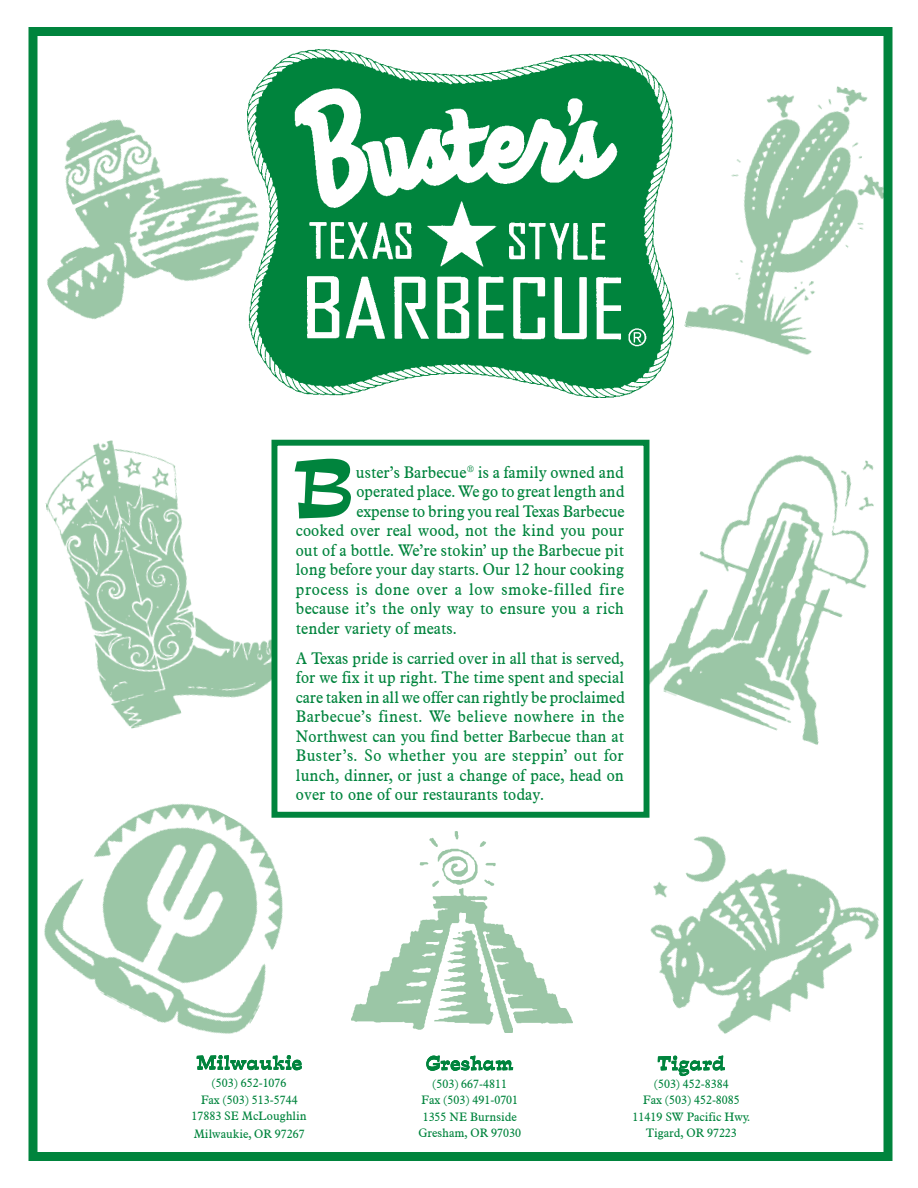
<style>
.page{position:relative;width:918px;height:1188px;background:#fff}
.page>*{position:absolute;margin:0;border:0;box-sizing:border-box;transform-origin:0 0}
.t1{font:16.5px/19.5px "Aldine 721 BT";letter-spacing:.005em;color:#00843d;text-align:justify;scale:.96 1}
.t2{font:16.5px "Aldine 721 BT";letter-spacing:.04em;color:#00843d;scale:.96 1}
.t3{font:12px/16.5px "Aldine 721 BT";color:#00843d;text-align:center}
</style>
<div class="page">
<img style="left:45px;top:439px;width:268px;height:290px">
<img style="left:641px;top:414px;width:252px;height:336px">
<img style="left:351px;top:832px;width:221px;height:200px">
<img style="left:649px;top:780px;width:244px;height:278px">
<img style="left:44px;top:803px;width:239px;height:256px">
<img style="left:47px;top:108px;width:201px;height:212px">
<img style="left:684px;top:63px;width:209px;height:305px">
<div style="left:28px;top:27px;width:864px;height:1134px;border:9px solid #00843d"></div>
<div style="left:271px;top:440px;width:378px;height:378px;background:#fff;border:6px solid #00843d"></div>
<svg style="left:197px;top:1055px;width:105px;height:15px"></svg>
<svg style="left:658px;top:1055px;width:67px;height:21px"></svg>
<svg style="left:426px;top:1056px;width:87px;height:15px"></svg>
<img style="left:248px;top:50px;width:426px;height:347px">
<svg style="left:295px;top:459px;width:56px;height:59px"></svg>
<p class="t1" style="left:356px;top:462px;width:281px">uster’s Barbecue<sup>®</sup> is a family owned and</p>
<p class="t1" style="left:356px;top:481px;width:281px">operated place. We go to great length and</p>
<p class="t1" style="left:356px;top:501px;width:281px">expense to bring you real Texas Barbecue</p>
<p class="t1" style="left:296px;top:520px;width:343px">cooked over real wood, not the kind you pour</p>
<p class="t1" style="left:296px;top:540px;width:343px">out of a bottle. We’re stokin’ up the Barbecue pit</p>
<p class="t1" style="left:296px;top:559px;width:343px">long before your day starts. Our 12 hour cooking</p>
<p class="t2" style="left:296px;top:579px;width:343px">process is done over a low smoke-filled fire</p>
<p class="t1" style="left:296px;top:598px;width:343px">because it’s the only way to ensure you a rich</p>
<p class="t1" style="left:296px;top:618px;width:169px">tender variety of meats.</p>
<p class="t1" style="left:296px;top:648px;width:344px">A Texas pride is carried over in all that is served, for we fix it up right. The time spent and special care taken in all we offer can rightly be proclaimed Barbecue’s finest. We believe nowhere in the Northwest can you find better Barbecue than at Buster’s. So whether you are steppin’ out for lunch, dinner, or just a change of pace, head on over to one of our restaurants today.</p>
<p class="t3" style="left:192px;top:1074px;width:117px">(503) 652-1076<br>Fax (503) 513-5744<br>17883 SE McLoughlin<br>Milwaukie, OR 97267</p>
<p class="t3" style="left:632px;top:1075px;width:119px">(503) 452-8384<br>Fax (503) 452-8085<br>11419 SW Pacific Hwy.<br>Tigard, OR 97223</p>
<p class="t3" style="left:418px;top:1075px;width:104px">(503) 667-4811<br>Fax (503) 491-0701<br>1355 NE Burnside<br>Gresham, OR 97030</p>
</div>
